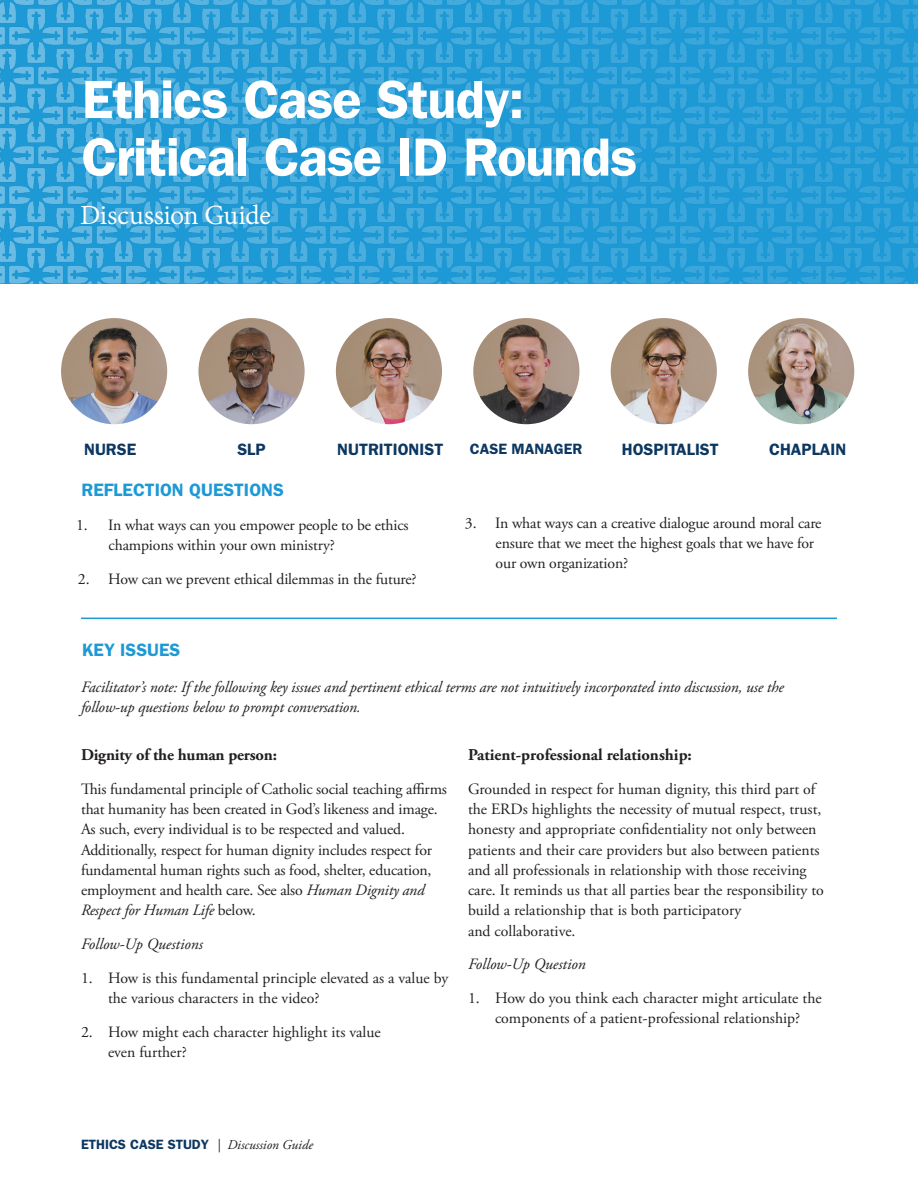
<style>
.page{position:relative;width:918px;height:1188px;background:#fff}
.page>*{position:absolute;margin:0;border:0;box-sizing:border-box;transform-origin:0 0}
.t1{font:600 54px/57.6px "Franklin Gothic";letter-spacing:-.02em;color:#fff}
.t2{font:30px "Adobe Devanagari";letter-spacing:-.01em;color:#fff}
.t3{font:600 18px "Franklin Gothic";color:#1d99d6}
.t4{font:700 16.5px "Adobe Garamond Pro";color:#231f20}
.t5{font:600 16.5px "Franklin Gothic";color:#0c3761}
.t6{font:15.75px/20.2px "Adobe Garamond Pro";color:#231f20}
.t7{font:italic 15.75px/20.2px "Adobe Garamond Pro";letter-spacing:-.01em;color:#231f20}
.t8{font:600 15px "Franklin Gothic";color:#0c3761}
.t9{font:italic 13.5px "Adobe Garamond Pro";color:#231f20}
.s1{font-style:italic}
.s2{font-family:"Franklin Gothic";font-weight:600;font-style:normal;color:#0c3761}
</style>
<div class="page">
<img style="left:0;top:0;width:918px;height:284px">
<hr style="left:81px;top:618px;width:756px;height:1px;background:#1d99d6">
<img style="left:61px;top:318px;width:106px;height:106px;border-radius:53px">
<img style="left:198px;top:318px;width:107px;height:106px;border-radius:53px">
<img style="left:336px;top:318px;width:106px;height:106px;border-radius:53px">
<img style="left:473px;top:318px;width:106px;height:106px;border-radius:53px">
<img style="left:611px;top:318px;width:106px;height:106px;border-radius:53px">
<img style="left:748px;top:318px;width:106px;height:106px;border-radius:53px">
<p class="t1" style="left:82px;top:69px;width:557px">Ethics Case Study:<br>Critical Case ID Rounds</p>
<p class="t2" style="left:80px;top:198px;width:193px">Discussion Guide</p>
<p class="t5" style="left:84px;top:439px;width:54px">NURSE</p>
<p class="t5" style="left:237px;top:439px;width:30px">SLP</p>
<p class="t5" style="left:337px;top:439px;width:107px">NUTRITIONIST</p>
<p class="t8" style="left:470px;top:440px;width:114px">CASE MANAGER</p>
<p class="t5" style="left:622px;top:439px;width:98px">HOSPITALIST</p>
<p class="t5" style="left:769px;top:439px;width:79px">CHAPLAIN</p>
<p class="t3" style="left:82px;top:479px;width:204px">REFLECTION QUESTIONS</p>
<p class="t6" style="left:109px;top:515px;width:301px;text-indent:-33px">1. In what ways can you empower people to be ethics champions within your own ministry?</p>
<p class="t6" style="left:78px;top:569px;width:340px">2. How can we prevent ethical dilemmas in the future?</p>
<p class="t6" style="left:496px;top:513px;width:327px;text-indent:-31px">3. In what ways can a creative dialogue around moral care ensure that we meet the highest goals that we have for our own organization?</p>
<p class="t3" style="left:82px;top:639px;width:100px">KEY ISSUES</p>
<p class="t7" style="left:81px;top:677px;width:704px">Facilitator’s note: If the following key issues and pertinent ethical terms are not intuitively incorporated into discussion, use the follow-up questions below to prompt conversation.</p>
<p class="t4" style="left:81px;top:745px;width:198px">Dignity of the human person:</p>
<p class="t6" style="left:81px;top:779px;width:368px">This fundamental principle of Catholic social teaching affirms that humanity has been created in God’s likeness and image.<br>As such, every individual is to be respected and valued.<br>Additionally, respect for human dignity includes respect for fundamental human rights such as food, shelter, education, employment and health care. See also <span class="s1">Human Dignity and Respect for Human Life</span> below.</p>
<p class="t7" style="left:81px;top:934px;width:123px">Follow-Up Questions</p>
<p class="t6" style="left:108px;top:968px;width:342px;text-indent:-27px">1. How is this fundamental principle elevated as a value by the various characters in the video?</p>
<p class="t6" style="left:108px;top:1022px;width:274px;text-indent:-27px">2. How might each character highlight its value even further?</p>
<p class="t4" style="left:468px;top:745px;width:225px">Patient-professional relationship:</p>
<p class="t6" style="left:468px;top:779px;width:357px">Grounded in respect for human dignity, this third part of the ERDs highlights the necessity of mutual respect, trust, honesty and appropriate confidentiality not only between patients and their care providers but also between patients and all professionals in relationship with those receiving care. It reminds us that all parties bear the responsibility to build a relationship that is both participatory<br>and collaborative.</p>
<p class="t7" style="left:468px;top:955px;width:119px">Follow-Up Question</p>
<p class="t6" style="left:468px;top:989px;width:355px;text-align:center">1. How do you think each character might articulate the components of a patient-professional relationship?</p>
<p class="t9" style="left:81px;top:1137px;width:234px"><span class="s2">ETHICS CASE STUDY</span> | Discussion Guide</p>
</div>
